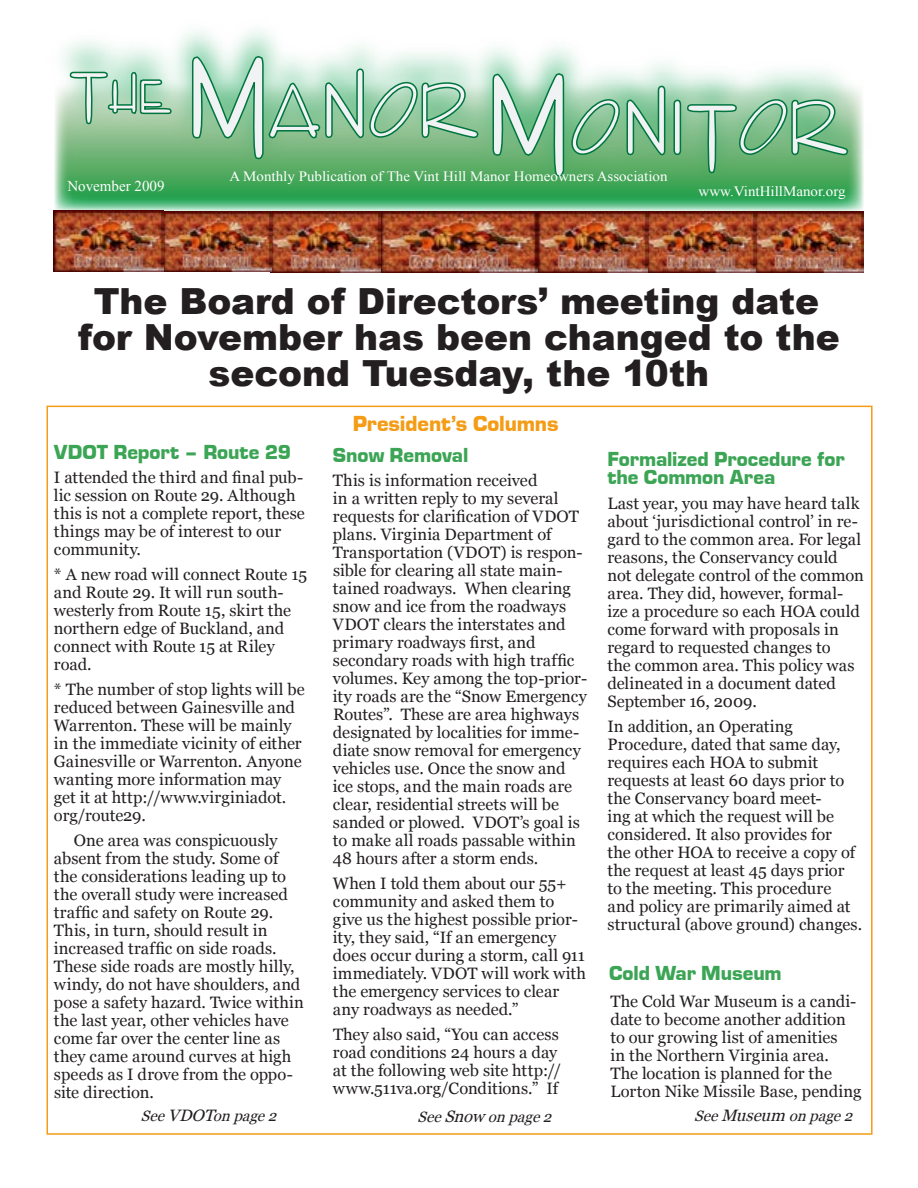
<style>
.page{position:relative;width:918px;height:1188px;background:#fff}
.page>*{position:absolute;margin:0;border:0;box-sizing:border-box;transform-origin:0 0}
.t1{font:900 36px/36px "Arial";color:#231f20;text-align:center}
.t2{font:900 22.5px "Eurostar";letter-spacing:-.005em;color:#f49c16}
.t3{font:900 21px/18px "Eurostar";letter-spacing:-.005em;color:#3ca555}
.t4{font:16.5px/18px "Georgia";color:#231f20}
.t5{font:italic 15px "Georgia";color:#231f20}
.t6{font:15px "Times New Roman";color:#fff}
.t7{font:14.25px "Times New Roman";color:#fff;scale:1.05 1}
.s1{font-size:16.5px}
</style>
<div class="page">
<svg style="left:55px;top:184px;width:808px;height:26px;background:#49b16c"></svg>
<div style="left:46px;top:16px;width:827px;height:168px;background:#009e4a;opacity:.72"></div>
<svg style="left:69px;top:16px;width:104px;height:109px"></svg>
<svg style="left:191px;top:16px;width:288px;height:146px"></svg>
<svg style="left:492px;top:16px;width:73px;height:162px"></svg>
<svg style="left:571px;top:85px;width:95px;height:71px;background:#8cc39e"></svg>
<svg style="left:673px;top:16px;width:176px;height:158px"></svg>
<hr style="left:54px;top:400px;width:810px;height:1px;background:#f49c16">
<img style="left:756px;top:212px;width:108px;height:60px">
<img style="left:648px;top:212px;width:108px;height:60px">
<img style="left:272px;top:211px;width:376px;height:61px">
<img style="left:54px;top:211px;width:218px;height:61px">
<p class="t7" style="left:230px;top:166px;width:419px">A Monthly Publication of The Vint Hill Manor Homeowners Association</p>
<p class="t6" style="left:67px;top:176px;width:99px">November 2009</p>
<p class="t7" style="left:699px;top:181px;width:142px">www.VintHillManor.org</p>
<h1 class="t1" style="left:78px;top:282px;width:763px">The Board of Directors’ meeting date for November has been changed to the second Tuesday, the 10th</h1>
<p class="t3" style="left:54px;top:442px;width:239px">VDOT Report – Route 29</p>
<p class="t4" style="left:54px;top:469px;width:252px">I attended the third and final pub&shy;lic session on Route 29. Although this is not a complete report, these things may be of interest to our community.</p>
<p class="t4" style="left:54px;top:565px;width:255px">* A new road will connect Route 15 and Route 29. It will run south&shy;westerly from Route 15, skirt the northern edge of Buckland, and connect with Route 15 at Riley road.</p>
<p class="t4" style="left:54px;top:680px;width:252px">* The number of stop lights will be reduced between Gainesville and<br>Warrenton. These will be mainly in the immediate vicinity of either<br>Gainesville or Warrenton. Anyone wanting more information may get it at http://www.virginiadot. org/route29.</p>
<p class="t4" style="left:54px;top:831px;width:251px;text-indent:20px">One area was conspicuously absent from the study. Some of the considerations leading up to the overall study were increased traffic and safety on Route 29.<br>This, in turn, should result in increased traffic on side roads.<br>These side roads are mostly hilly, windy, do not have shoulders, and pose a safety hazard. Twice within the last year, other vehicles have come far over the center line as they came around curves at high speeds as I drove from the oppo&shy;site direction.</p>
<h2 class="t2" style="left:353px;top:410px;width:207px">President’s Columns</h2>
<p class="t3" style="left:333px;top:445px;width:137px">Snow Removal</p>
<p class="t4" style="left:333px;top:472px;width:256px">This is information received<br>in a written reply to my several requests for clarification of VDOT plans. Virginia Department of<br>Transportation (VDOT) is respon&shy;sible for clearing all state main&shy;tained roadways. When clearing snow and ice from the roadways<br>VDOT clears the interstates and primary roadways first, and secondary roads with high traffic volumes. Key among the top-prior&shy;ity roads are the “Snow Emergency<br>Routes”. These are area highways designated by localities for imme&shy;diate snow removal for emergency vehicles use. Once the snow and ice stops, and the main roads are clear, residential streets will be sanded or plowed. VDOT’s goal is to make all roads passable within<br>48 hours after a storm ends.</p>
<p class="t4" style="left:333px;top:874px;width:255px">When I told them about our 55+ community and asked them to give us the highest possible prior&shy;ity, they said, “If an emergency does occur during a storm, call 911 immediately. VDOT will work with the emergency services to clear any roadways as needed.”</p>
<p class="t4" style="left:333px;top:1025px;width:230px">They also said, “You can access road conditions 24 hours a day at the following web site http:// www.511va.org/Conditions.” If</p>
<p class="t5" style="left:141px;top:1108px;width:142px">See<span class="s1">VDOT</span>on page2</p>
<p class="t5" style="left:418px;top:1108px;width:140px">See<span class="s1">Snow</span> on page2</p>
<p class="t3" style="left:608px;top:450px;width:239px">Formalized Procedure for the Common Area</p>
<p class="t4" style="left:607px;top:494px;width:258px">Last year, you may have heard talk about ‘jurisdictional control’ in re&shy;gard to the common area. For legal reasons, the Conservancy could not delegate control of the common area. They did, however, formal&shy;ize a procedure so each HOA could come forward with proposals in regard to requested changes to<br>the common area. This policy was delineated in a document dated<br>September 16, 2009.</p>
<p class="t4" style="left:607px;top:717px;width:256px">In addition, an Operating<br>Procedure, dated that same day, requires each HOA to submit requests at least 60 days prior to the Conservancy board meet-<br>ing at which the request will be considered. It also provides for<br>the other HOA to receive a copy of the request at least 45 days prior to the meeting. This procedure and policy are primarily aimed at structural (above ground) changes.</p>
<p class="t3" style="left:609px;top:963px;width:174px">Cold War Museum</p>
<p class="t4" style="left:610px;top:992px;width:253px">The Cold War Museum is a candi&shy;date to become another addition to our growing list of amenities<br>in the Northern Virginia area.<br>The location is planned for the<br>Lorton Nike Missile Base, pending</p>
<p class="t5" style="left:694px;top:1108px;width:164px">See<span class="s1">Museum</span> on page2</p>
</div>
